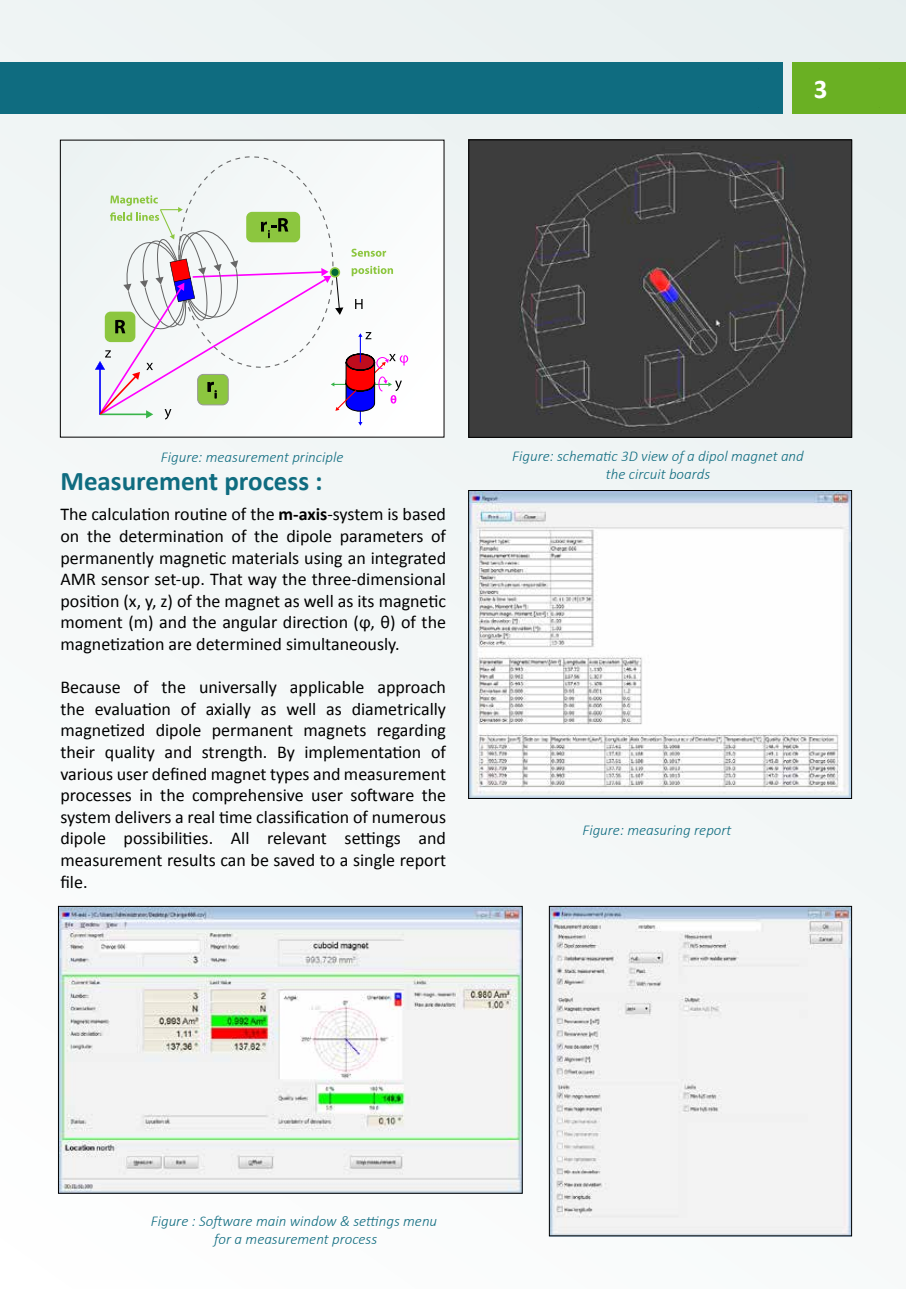
<style>
.page{position:relative;width:906px;height:1289px;background:#fff}
.page>*{position:absolute;margin:0;border:0;box-sizing:border-box;transform-origin:0 0}
.t1{font:700 27px "Calibri";color:#0f6c80}
.t2{font:700 27px "Calibri";color:#fff}
.t3{font:18px/21.6px "Calibri";color:#000;text-align:justify}
.t4{font:italic 300 15px/18px "Calibri";color:#0f6c80;text-align:center}
.s1{font-weight:700}
</style>
<div class="page">
<div style="left:0;top:0;width:906px;height:1288px;background:#f4f8f8"></div>
<div style="left:0;top:63px;width:782px;height:51px;background:#0f6c80"></div>
<div style="left:793px;top:63px;width:113px;height:51px;background:#6ab023"></div>
<img style="left:470px;top:142px;width:380px;height:293px">
<div style="left:468px;top:140px;width:384px;height:297px;border:1px solid #000"></div>
<img style="left:470px;top:492px;width:379px;height:304px">
<div style="left:468px;top:490px;width:383px;height:308px;border:1px solid #000"></div>
<svg style="left:95px;top:156px;width:313px;height:269px"></svg>
<img style="left:60px;top:908px;width:460px;height:283px">
<div style="left:58px;top:906px;width:464px;height:287px;border:1px solid #000"></div>
<img style="left:551px;top:908px;width:298px;height:325px">
<div style="left:549px;top:906px;width:302px;height:329px;border:1px solid #000"></div>
<h1 class="t2" style="left:814px;top:72px;width:15px">3</h1>
<p class="t4" style="left:161px;top:447px;width:184px">Figure: measurement principle</p>
<h1 class="t1" style="left:60px;top:464px;width:264px">Measurement process :</h1>
<p class="t3" style="left:60px;top:503px;width:387px">The calculation routine of the <span class="s1">m-axis</span>-system is based on the determination of the dipole parameters of permanently magnetic materials using an integrated AMR sensor set-up. That way the three-dimensional position (x, y, z) of the magnet as well as its magnetic moment (m) and the angular direction (ϕ, θ) of the magnetization are determined simultaneously.</p>
<p class="t3" style="left:60px;top:676px;width:387px">Because of the universally applicable approach the evaluation of axially as well as diametrically magnetized dipole permanent magnets regarding their quality and strength. By implementation of various user defined magnet types and measurement processes in the comprehensive user software the system delivers a real time classification of numerous dipole possibilities. All relevant settings and measurement results can be saved to a single report file.</p>
<p class="t4" style="left:512px;top:447px;width:293px">Figure: schematic 3D view of a dipol magnet and the circuit boards</p>
<p class="t4" style="left:582px;top:820px;width:151px">Figure: measuring report</p>
<p class="t4" style="left:151px;top:1211px;width:288px">Figure : Software main window &amp; settings menu for a measurement process</p>
</div>
